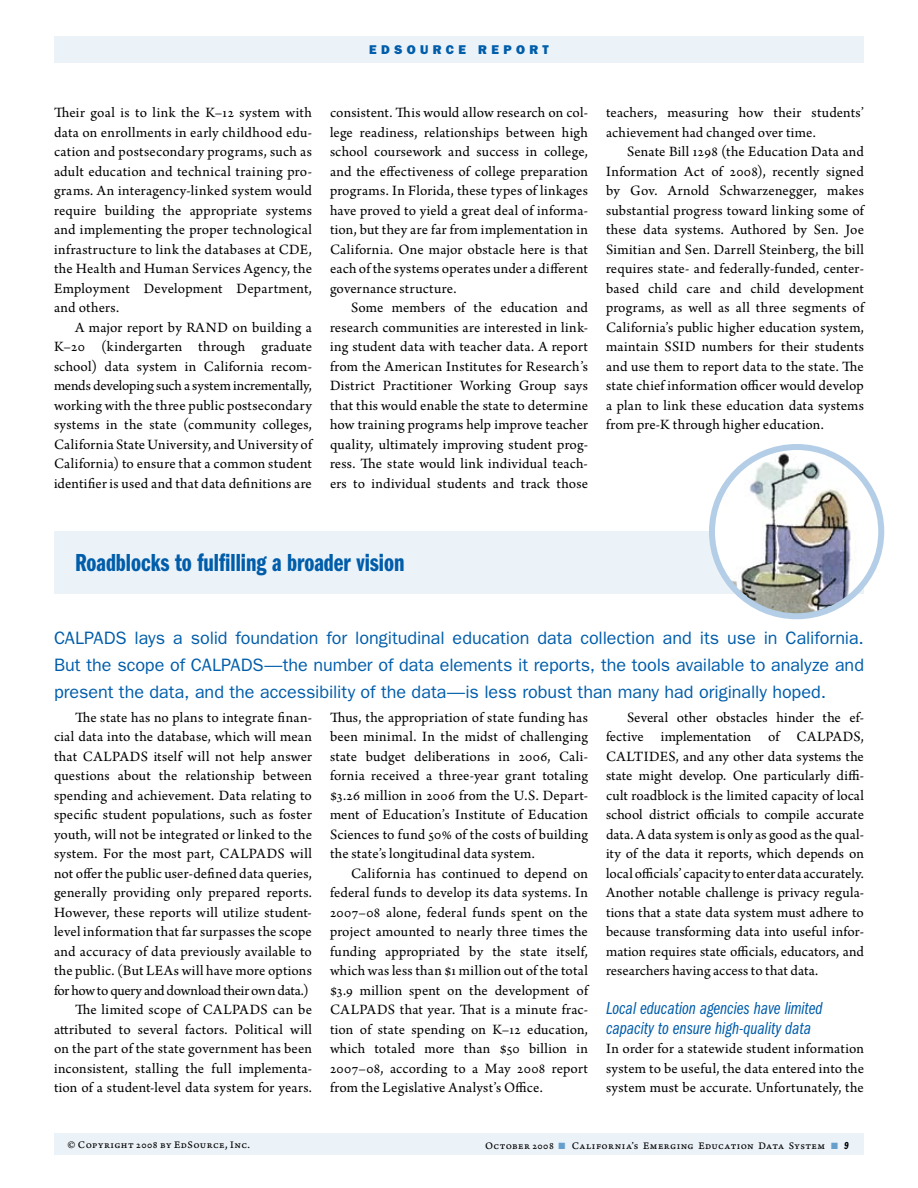
<style>
.page{position:relative;width:918px;height:1188px;background:#fff}
.page>*{position:absolute;margin:0;border:0;box-sizing:border-box;transform-origin:0 0}
.t1{font:25.5px "Franklin Gothic Demi Cmpr";color:#005daa}
.t2{font:18px/27px "Franklin Gothic";letter-spacing:-.005em;color:#005daa;text-align:justify}
.t3{font:18px/19.5px "Franklin Gothic Book Cmpr Ital";color:#005daa}
.t4{font:15px/19.5px "Arno Pro";letter-spacing:.01em;color:#000;text-align:justify}
.t5{font:800 12.75px "Franklin Gothic";letter-spacing:.34em;color:#005daa}
.t6{font:10.5px "Arno Pro Caption";letter-spacing:.04em;color:#000}
.s1{color:#669ecc}
</style>
<div class="page">
<div style="left:54px;top:36px;width:810px;height:27px;background:#ebf2f8"></div>
<div style="left:54px;top:1134px;width:810px;height:21px;background:#ebf2f8"></div>
<div style="left:54px;top:531px;width:810px;height:63px;background:#ebf2f8"></div>
<img style="left:712px;top:447px;width:169px;height:169px;border-radius:50%">
<div style="left:709px;top:444px;width:175px;height:175px;border:6px solid #b3cee6;border-radius:50%"></div>
<p class="t5" style="left:369px;top:42px;width:76px">EDSOURCE</p>
<p class="t5" style="left:478px;top:42px;width:26px">R EPORT</p>
<p class="t4" style="left:54px;top:104px;width:260px">Their goal is to link the K–12 system with data on enrollments in early childhood edu&shy;cation and postsecondary programs, such as adult education and technical training pro&shy;grams. An interagency-linked system would require building the appropriate systems and implementing the proper technological infrastructure to link the databases at CDE, the Health and Human Services Agency, the Employment Development Department, and others.</p>
<p class="t4" style="left:54px;top:318px;width:259px;text-indent:21px">A major report by RAND on building a K–20 (kindergarten through graduate school) data system in California recom&shy;mends developing such a system incrementally, working with the three public postsecondary systems in the state (community colleges, California State University, and University of California) to ensure that a common student identifier is used and that data definitions are</p>
<p class="t4" style="left:330px;top:104px;width:259px">consistent. This would allow research on col&shy;lege readiness, relationships between high school coursework and success in college, and the effectiveness of college preparation programs. In Florida, these types of linkages have proved to yield a great deal of informa&shy;tion, but they are far from implementation in California. One major obstacle here is that each of the systems operates under a different governance structure.</p>
<p class="t4" style="left:330px;top:299px;width:259px;text-indent:21px">Some members of the education and research communities are interested in link&shy;ing student data with teacher data. A report from the American Institutes for Research’s District Practitioner Working Group says that this would enable the state to determine how training programs help improve teacher quality, ultimately improving student prog&shy;ress. The state would link individual teach&shy;ers to individual students and track those</p>
<p class="t4" style="left:606px;top:104px;width:259px">teachers, measuring how their students’ achievement had changed over time.</p>
<p class="t4" style="left:606px;top:143px;width:260px;text-indent:21px">Senate Bill 1298 (the Education Data and Information Act of 2008), recently signed by Gov. Arnold Schwarzenegger, makes substantial progress toward linking some of these data systems. Authored by Sen. Joe Simitian and Sen. Darrell Steinberg, the bill requires state- and federally-funded, center&shy;based child care and child development programs, as well as all three segments of California’s public higher education system, maintain SSID numbers for their students and use them to report data to the state. The state chief information officer would develop a plan to link these education data systems from pre-K through higher education.</p>
<h1 class="t1" style="left:75px;top:548px;width:331px">Roadblocks to fulfilling a broader vision</h1>
<p class="t2" style="left:54px;top:624px;width:812px">CALPADS lays a solid foundation for longitudinal education data collection and its use in California.<br>But the scope of CALPADS—the number of data elements it reports, the tools available to analyze and present the data, and the accessibility of the data—is less robust than many had originally hoped.</p>
<p class="t4" style="left:54px;top:708px;width:260px;text-align:right">The state has no plans to integrate finan&shy;cial data into the database, which will mean that CALPADS itself will not help answer questions about the relationship between spending and achievement. Data relating to specific student populations, such as foster youth, will not be integrated or linked to the system. For the most part, CALPADS will not offer the public user-defined data queries, generally providing only prepared reports.<br>However, these reports will utilize student&shy;level information that far surpasses the scope and accuracy of data previously available to the public. (But LEAs will have more options for how to query and download their own data.)<br>The limited scope of CALPADS can be attributed to several factors. Political will on the part of the state government has been inconsistent, stalling the full implementa&shy;tion of a student-level data system for years.</p>
<p class="t4" style="left:330px;top:708px;width:259px">Thus, the appropriation of state funding has been minimal. In the midst of challenging state budget deliberations in 2006, Cali&shy;fornia received a three-year grant totaling $3.26 million in 2006 from the U.S. Depart&shy;ment of Education’s Institute of Education Sciences to fund 50% of the costs of building the state’s longitudinal data system.</p>
<p class="t4" style="left:606px;top:708px;width:259px;text-indent:21px">Several other obstacles hinder the ef&shy;fective implementation of CALPADS, CALTIDES, and any other data systems the state might develop. One particularly diffi&shy;cult roadblock is the limited capacity of local school district officials to compile accurate data. A data system is only as good as the qual&shy;ity of the data it reports, which depends on local officials’ capacity to enter data accurately.<br>Another notable challenge is privacy regula&shy;tions that a state data system must adhere to because transforming data into useful infor&shy;mation requires state officials, educators, and researchers having access to that data.</p>
<p class="t3" style="left:606px;top:999px;width:218px">Local education agencies have limited capacity to ensure high-quality data</p>
<p class="t4" style="left:606px;top:1040px;width:259px">In order for a statewide student information system to be useful, the data entered into the system must be accurate. Unfortunately, the</p>
<p class="t4" style="left:330px;top:864px;width:259px;text-indent:21px">California has continued to depend on federal funds to develop its data systems. In 2007–08 alone, federal funds spent on the project amounted to nearly three times the funding appropriated by the state itself, which was less than $1 million out of the total $3.9 million spent on the development of CALPADS that year. That is a minute frac&shy;tion of state spending on K–12 education, which totaled more than $50 billion in 2007–08, according to a May 2008 report from the Legislative Analyst’s Office.</p>
<p class="t6" style="left:68px;top:1139px;width:184px">© Copyright 2008 by EdSource, Inc.</p>
<p class="t6" style="left:485px;top:1139px;width:350px">October 2008 <span class="s1">■</span> California’s Emerging Education Data System <span class="s1">■</span></p>
</div>
